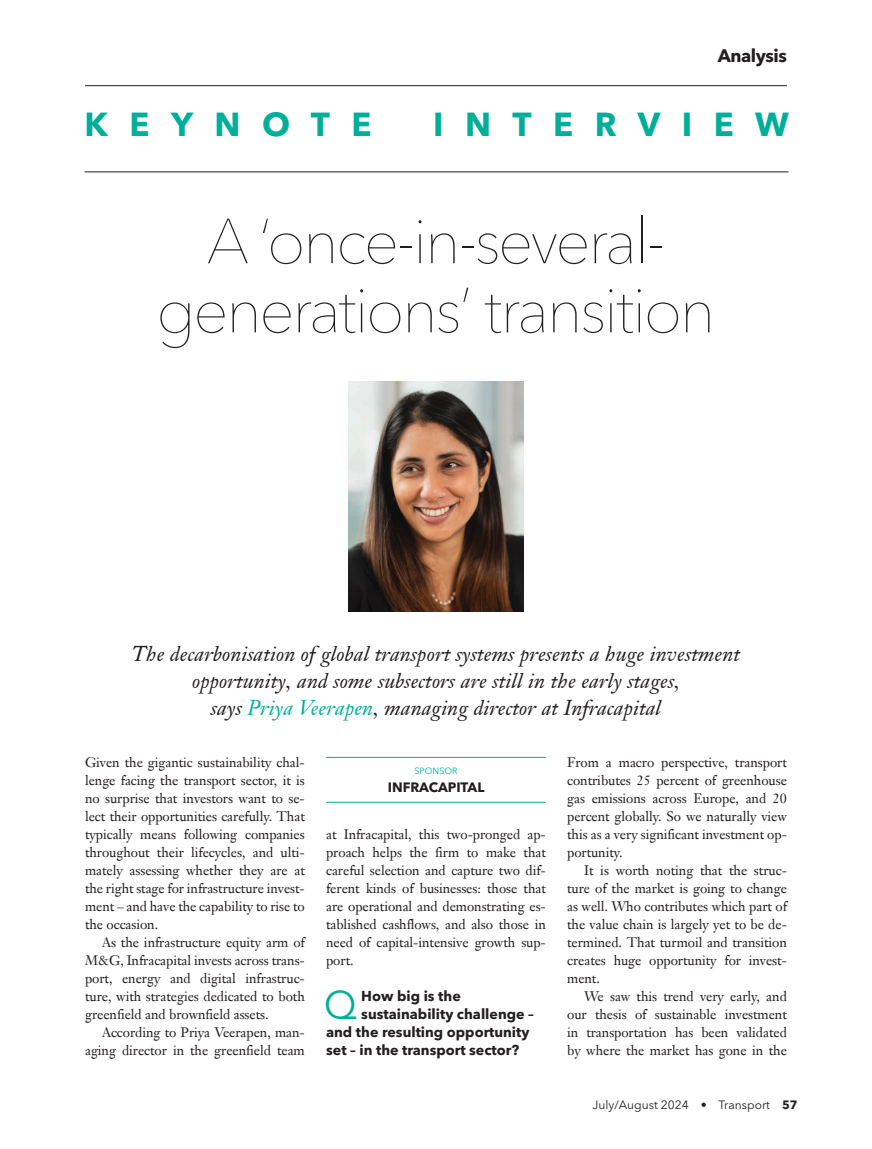
<style>
.page{position:relative;width:872px;height:1149px;background:#fff}
.page>*{position:absolute;margin:0;border:0;box-sizing:border-box;transform-origin:0 0}
.A_Headline_42_46_cen{font:200 63px/69px "Avenir Next LT Pro";letter-spacing:-.04em;color:#231f20;text-align:center}
.E_Analysis_Q_A_Quest{font:39.6px "Avenir Next LT Pro";color:#00ae9a}
.Keynote_Expert_RT_Pa{font:700 33px "Avenir Next LT Pro";letter-spacing:.65em;color:#00ae9a}
.D_Standfirst_italic{font:italic 21px/27px "Janson Text LT Pro";letter-spacing:.005em;color:#231f20;text-align:center}
.t1{font:700 18px "Avenir Next LT Pro";letter-spacing:-.025em;color:#231f20}
.E_Analysis_Q_A_Quest-2{font:700 14.25px "Avenir Next LT Pro";color:#231f20}
.G__Analysis_Body_Ind{font:13.5px/18px "Janson Text LT Pro";letter-spacing:-.005em;color:#231f20;text-align:justify}
.F_Analysis_Body_NO_i{font:13.5px/18px "Janson Text LT Pro";letter-spacing:-.005em;color:#231f20;text-align:justify}
.S1_Sponsor_CompanyNa{font:700 13.5px "Avenir Next LT Pro";letter-spacing:-.005em;color:#231f20}
.Folio_Date__Publicat{font:12px "Avenir Next LT Pro";color:#231f20}
.S_Sponsor_Label{font:9px "Avenir Next LT Pro";color:#00ae9a}
.s1{color:#00ae9a}
.s2{font-weight:700}
</style>
<div class="page">
<hr style="left:85px;top:85px;width:702px;height:1px;background:#231f20">
<hr style="left:326px;top:756px;width:220px;height:1px;background:#00ae9a">
<hr style="left:326px;top:801px;width:220px;height:1px;background:#00ae9a">
<img style="left:348px;top:381px;width:176px;height:230px">
<hr style="left:85px;top:171px;width:703px;height:1px;background:#231f20">
<h3 class="t1" style="left:717px;top:45px;width:71px">Analysis</h3>
<p class="Keynote_Expert_RT_Pa" style="left:85px;top:104px;width:288px">KEYNOTE</p>
<p class="Keynote_Expert_RT_Pa" style="left:433px;top:104px;width:357px">INTERVIEW</p>
<p class="A_Headline_42_46_cen" style="left:156px;top:207px;width:560px">A ‘once-in-several&shy;generations’ transition</p>
<p class="D_Standfirst_italic" style="left:132px;top:640px;width:609px">The decarbonisation of global transport systems presents a huge investment opportunity, and some subsectors are still in the early stages,</p>
<p class="D_Standfirst_italic" style="left:211px;top:694px;width:451px">says <span class="s1">Priya Veerapen</span>, managing director at Infracapital</p>
<p class="F_Analysis_Body_NO_i" style="left:85px;top:752px;width:221px">Given the gigantic sustainability chal&shy;lenge facing the transport sector, it is no surprise that investors want to se&shy;lect their opportunities carefully. That typically means following companies throughout their lifecycles, and ulti&shy;mately assessing whether they are at the right stage for infrastructure invest&shy;ment – and have the capability to rise to the occasion.</p>
<p class="G__Analysis_Body_Ind" style="left:85px;top:932px;width:221px;text-indent:17px">As the infrastructure equity arm of M&amp;G, Infracapital invests across trans&shy;port, energy and digital infrastruc&shy;ture, with strategies dedicated to both greenfield and brownfield assets.</p>
<p class="G__Analysis_Body_Ind" style="left:85px;top:1022px;width:221px;text-align:right">According to Priya Veerapen, man&shy;aging director in the greenfield team</p>
<p class="F_Analysis_Body_NO_i" style="left:567px;top:752px;width:221px">From a macro perspective, transport contributes 25 percent of greenhouse gas emissions across Europe, and 20 percent globally. So we naturally view this as a very significant investment op&shy;portunity.</p>
<p class="G__Analysis_Body_Ind" style="left:567px;top:860px;width:221px;text-indent:17px">It is worth noting that the struc&shy;ture of the market is going to change as well. Who contributes which part of the value chain is largely yet to be de&shy;termined. That turmoil and transition creates huge opportunity for invest&shy;ment.</p>
<p class="G__Analysis_Body_Ind" style="left:567px;top:986px;width:221px;text-indent:17px">We saw this trend very early, and our thesis of sustainable investment in transportation has been validated by where the market has gone in the</p>
<p class="S_Sponsor_Label" style="left:414px;top:765px;width:44px">SPONSOR</p>
<p class="S1_Sponsor_CompanyNa" style="left:388px;top:778px;width:98px">INFRACAPITAL</p>
<p class="G__Analysis_Body_Ind" style="left:326px;top:824px;width:221px">at Infracapital, this two-pronged ap&shy;proach helps the firm to make that careful selection and capture two dif&shy;ferent kinds of businesses: those that are operational and demonstrating es&shy;tablished cashflows, and also those in need of capital-intensive growth sup&shy;port.</p>
<p class="E_Analysis_Q_A_Quest" style="left:324px;top:980px;width:35px">Q</p>
<p class="E_Analysis_Q_A_Quest-2" style="left:361px;top:986px;width:101px">How big is the</p>
<p class="E_Analysis_Q_A_Quest-2" style="left:361px;top:1004px;width:174px">sustainability challenge –</p>
<p class="E_Analysis_Q_A_Quest-2" style="left:326px;top:1022px;width:205px">and the resulting opportunity</p>
<p class="E_Analysis_Q_A_Quest-2" style="left:326px;top:1040px;width:195px">set – in the transport sector?</p>
<p class="Folio_Date__Publicat" style="left:592px;top:1097px;width:206px">July/August 2024 • Transport <span class="s2">57</span></p>
</div>
